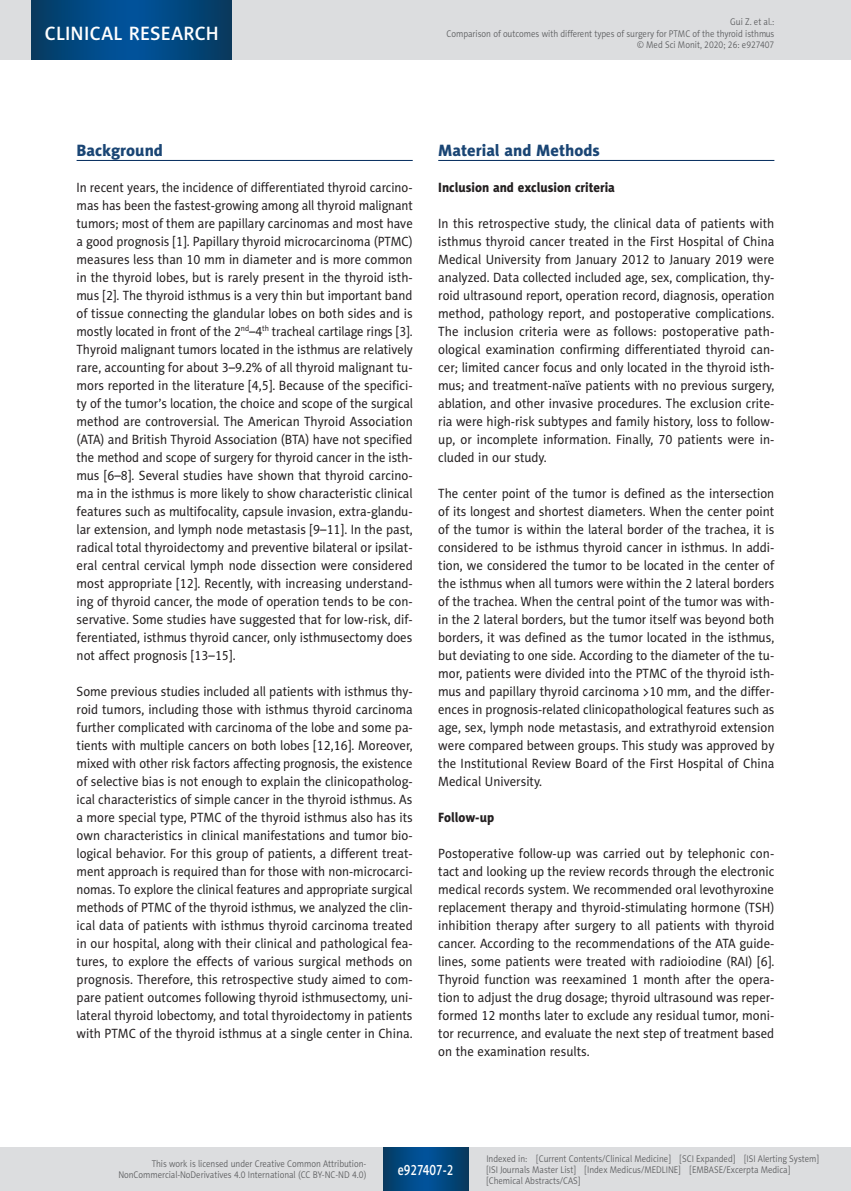
<style>
.page{position:relative;width:851px;height:1191px;background:#fff}
.page>*{position:absolute;margin:0;border:0;box-sizing:border-box;transform-origin:0 0}
.t1{font:19.5px "Naomi Sans EFN Medium";letter-spacing:.015em;color:#fff}
.MSM_Headline_1{font:16.5px "Naomi Sans EFN Heavy";color:#1a4574}
.MSM_e-PAGINA{font:15px "Naomi Sans EFN Medium";color:#fff;scale:.8 1}
.MSM_Body{font:13.5px/18px "Naomi Sans EFN";color:#231f20;text-align:justify;scale:.95 1}
.MSM_Body-2{font:13.5px/18px "Naomi Sans EFN";color:#231f20;text-align:justify;scale:.94 1}
.MSM_Headline_2{font:13.5px "Naomi Sans EFN Heavy";color:#231f20;scale:.95 1}
.MSM_pagina_sygnatura{font:9.75px/11.2px "Naomi Sans EFN Light";color:#57585a;scale:.9 1}
.MSM_pagina_zywa{font:9.75px/11.2px "Naomi Sans EFN Light";color:#57585a;text-align:right;scale:.9 1}
</style>
<div class="page">
<hr style="left:77px;top:160px;width:335px;height:1px;background:#00295c">
<hr style="left:438px;top:160px;width:336px;height:1px;background:#00295c">
<div style="left:0;top:1148px;width:850px;height:43px;background:#dcdddf"></div>
<svg style="left:383px;top:1147px;width:85px;height:43px;background:#02477e"></svg>
<div style="left:0;top:0;width:850px;height:60px;background:#dcdddf"></div>
<hr style="left:850px;top:0;width:1px;height:60px;background:#dcdddf">
<svg style="left:32px;top:0;width:200px;height:60px;background:#02477e"></svg>
<h1 class="t1" style="left:45px;top:22px;width:175px">CLINICAL RESEARCH</h1>
<p class="MSM_pagina_zywa" style="left:446px;top:16px;width:366px">Gui Z. et al.:<br>Comparison of outcomes with different types of surgery for PTMC of the thyroid isthmus</p>
<p class="MSM_pagina_sygnatura" style="left:637px;top:39px;width:154px">© Med Sci Monit, 2020; 26: e927407</p>
<p class="MSM_Headline_1" style="left:77px;top:140px;width:88px">Background</p>
<p class="MSM_Body-2" style="left:77px;top:178px;width:359px">In recent years, the incidence of differentiated thyroid carcino&shy;mas has been the fastest-growing among all thyroid malignant tumors; most of them are papillary carcinomas and most have a good prognosis [1]. Papillary thyroid microcarcinoma (PTMC) measures less than 10 mm in diameter and is more common in the thyroid lobes, but is rarely present in the thyroid isth&shy;mus [2]. The thyroid isthmus is a very thin but important band of tissue connecting the glandular lobes on both sides and is mostly located in front of the 2<sup>nd</sup>–4<sup>th</sup> tracheal cartilage rings [3].<br>Thyroid malignant tumors located in the isthmus are relatively rare, accounting for about 3–9.2% of all thyroid malignant tu&shy;mors reported in the literature [4,5]. Because of the specifici&shy;ty of the tumor’s location, the choice and scope of the surgical method are controversial. The American Thyroid Association (ATA) and British Thyroid Association (BTA) have not specified the method and scope of surgery for thyroid cancer in the isth&shy;mus [6–8]. Several studies have shown that thyroid carcino&shy;ma in the isthmus is more likely to show characteristic clinical features such as multifocality, capsule invasion, extra-glandu&shy;lar extension, and lymph node metastasis [9–11]. In the past, radical total thyroidectomy and preventive bilateral or ipsilat&shy;eral central cervical lymph node dissection were considered most appropriate [12]. Recently, with increasing understand&shy;ing of thyroid cancer, the mode of operation tends to be con&shy;servative. Some studies have suggested that for low-risk, dif&shy;ferentiated, isthmus thyroid cancer, only isthmusectomy does not affect prognosis [13–15].</p>
<p class="MSM_Body" style="left:77px;top:682px;width:355px">Some previous studies included all patients with isthmus thy&shy;roid tumors, including those with isthmus thyroid carcinoma further complicated with carcinoma of the lobe and some pa&shy;tients with multiple cancers on both lobes [12,16]. Moreover, mixed with other risk factors affecting prognosis, the existence of selective bias is not enough to explain the clinicopatholog&shy;ical characteristics of simple cancer in the thyroid isthmus. As a more special type, PTMC of the thyroid isthmus also has its own characteristics in clinical manifestations and tumor bio&shy;logical behavior. For this group of patients, a different treat&shy;ment approach is required than for those with non-microcarci&shy;nomas. To explore the clinical features and appropriate surgical methods of PTMC of the thyroid isthmus, we analyzed the clin&shy;ical data of patients with isthmus thyroid carcinoma treated in our hospital, along with their clinical and pathological fea&shy;tures, to explore the effects of various surgical methods on prognosis. Therefore, this retrospective study aimed to com&shy;pare patient outcomes following thyroid isthmusectomy, uni&shy;lateral thyroid lobectomy, and total thyroidectomy in patients with PTMC of the thyroid isthmus at a single center in China.</p>
<p class="MSM_Headline_1" style="left:438px;top:140px;width:163px">Material and Methods</p>
<p class="MSM_Headline_2" style="left:438px;top:179px;width:187px">Inclusion and exclusion criteria</p>
<p class="MSM_Body" style="left:438px;top:214px;width:355px">In this retrospective study, the clinical data of patients with isthmus thyroid cancer treated in the First Hospital of China Medical University from January 2012 to January 2019 were analyzed. Data collected included age, sex, complication, thy&shy;roid ultrasound report, operation record, diagnosis, operation method, pathology report, and postoperative complications.<br>The inclusion criteria were as follows: postoperative path&shy;ological examination confirming differentiated thyroid can&shy;cer; limited cancer focus and only located in the thyroid isth&shy;mus; and treatment-naïve patients with no previous surgery, ablation, and other invasive procedures. The exclusion crite&shy;ria were high-risk subtypes and family history, loss to follow&shy;up, or incomplete information. Finally, 70 patients were in&shy;cluded in our study.</p>
<p class="MSM_Body" style="left:438px;top:484px;width:355px">The center point of the tumor is defined as the intersection of its longest and shortest diameters. When the center point of the tumor is within the lateral border of the trachea, it is considered to be isthmus thyroid cancer in isthmus. In addi&shy;tion, we considered the tumor to be located in the center of the isthmus when all tumors were within the 2 lateral borders of the trachea. When the central point of the tumor was with&shy;in the 2 lateral borders, but the tumor itself was beyond both borders, it was defined as the tumor located in the isthmus, but deviating to one side. According to the diameter of the tu&shy;mor, patients were divided into the PTMC of the thyroid isth&shy;mus and papillary thyroid carcinoma &gt;10 mm, and the differ&shy;ences in prognosis-related clinicopathological features such as age, sex, lymph node metastasis, and extrathyroid extension were compared between groups. This study was approved by the Institutional Review Board of the First Hospital of China Medical University.</p>
<p class="MSM_Headline_2" style="left:438px;top:809px;width:60px">Follow-up</p>
<p class="MSM_Body" style="left:438px;top:844px;width:355px">Postoperative follow-up was carried out by telephonic con&shy;tact and looking up the review records through the electronic medical records system. We recommended oral levothyroxine replacement therapy and thyroid-stimulating hormone (TSH) inhibition therapy after surgery to all patients with thyroid cancer. According to the recommendations of the ATA guide&shy;lines, some patients were treated with radioiodine (RAI) [6].<br>Thyroid function was reexamined 1 month after the opera&shy;tion to adjust the drug dosage; thyroid ultrasound was reper&shy;formed 12 months later to exclude any residual tumor, moni&shy;tor recurrence, and evaluate the next step of treatment based on the examination results.</p>
<p class="MSM_pagina_sygnatura" style="left:118px;top:1158px;width:277px;text-align:right">This work is licensed under Creative Common Attribution-<br>NonCommercial-NoDerivatives 4.0 International (CC BY-NC-ND 4.0)</p>
<p class="MSM_e-PAGINA" style="left:397px;top:1160px;width:71px">e927407-2</p>
<p class="MSM_pagina_sygnatura" style="left:486px;top:1152px;width:371px">Indexed in: [Current Contents/Clinical Medicine] [SCI Expanded] [ISI Alerting System] [ISI Journals Master List] [Index Medicus/MEDLINE] [EMBASE/Excerpta Medica] [Chemical Abstracts/CAS]</p>
</div>
